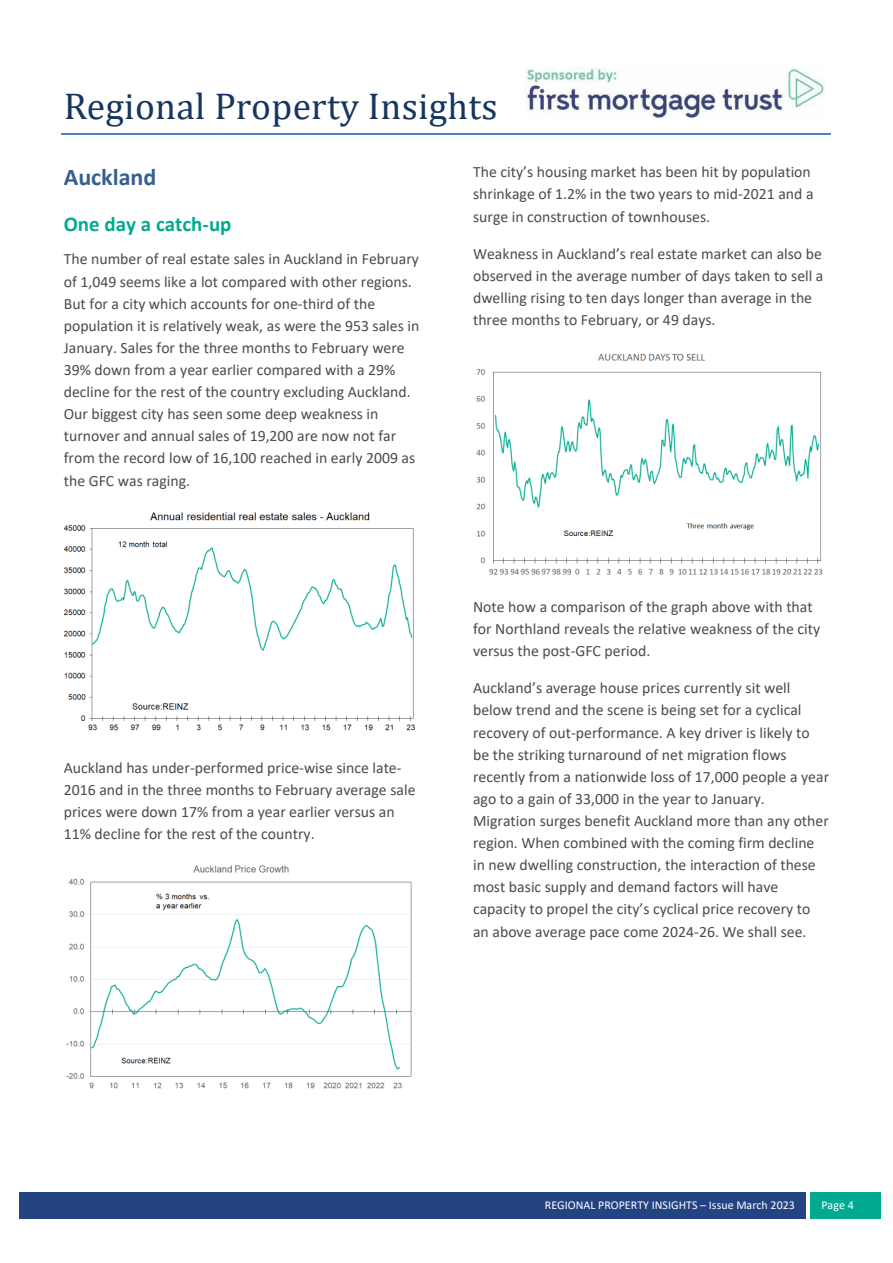
<style>
.page{position:relative;width:893px;height:1263px;background:#fff}
.page>*{position:absolute;margin:0;border:0;box-sizing:border-box;transform-origin:0 0}
.t1{font:37.5px "Cambria";letter-spacing:.01em;color:#17365d}
.t2{font:700 24px "Calibri";color:#365f91}
.t3{font:700 21px "Calibri";color:#00aa91}
.t4{font:15.75px/22px "Calibri";color:#4b4b4d}
.t5{font:12px "Calibri";color:#fff}
</style>
<div class="page">
<hr style="left:62px;top:134px;width:769px;height:1px;background:#4f81bd">
<img style="left:526px;top:67px;width:299px;height:51px">
<div style="left:19px;top:1192px;width:787px;height:27px;background:#244383"></div>
<div style="left:811px;top:1192px;width:70px;height:27px;background:#00aa91"></div>
<img style="left:64px;top:512px;width:352px;height:219px">
<img style="left:66px;top:865px;width:346px;height:224px">
<img style="left:476px;top:353px;width:347px;height:222px">
<h1 class="t1" style="left:64px;top:84px;width:435px">Regional Property Insights</h1>
<h1 class="t2" style="left:64px;top:167px;width:94px">Auckland</h1>
<h2 class="t3" style="left:64px;top:215px;width:169px">One day a catch-up</h2>
<p class="t4" style="left:64px;top:249px;width:357px">The number of real estate sales in Auckland in February of 1,049 seems like a lot compared with other regions.<br>But for a city which accounts for one-third of the population it is relatively weak, as were the 953 sales in January. Sales for the three months to February were 39% down from a year earlier compared with a 29% decline for the rest of the country excluding Auckland.<br>Our biggest city has seen some deep weakness in turnover and annual sales of 19,200 are now not far from the record low of 16,100 reached in early 2009 as the GFC was raging.</p>
<p class="t4" style="left:64px;top:757px;width:353px">Auckland has under-performed price-wise since late-2016 and in the three months to February average sale prices were down 17% from a year earlier versus an 11% decline for the rest of the country.</p>
<p class="t4" style="left:473px;top:162px;width:342px">The city’s housing market has been hit by population shrinkage of 1.2% in the two years to mid-2021 and a surge in construction of townhouses.</p>
<p class="t4" style="left:473px;top:244px;width:352px">Weakness in Auckland’s real estate market can also be observed in the average number of days taken to sell a dwelling rising to ten days longer than average in the three months to February, or 49 days.</p>
<p class="t4" style="left:473px;top:597px;width:349px">Note how a comparison of the graph above with that for Northland reveals the relative weakness of the city versus the post-GFC period.</p>
<p class="t4" style="left:473px;top:678px;width:358px">Auckland’s average house prices currently sit well below trend and the scene is being set for a cyclical recovery of out-performance. A key driver is likely to be the striking turnaround of net migration flows recently from a nationwide loss of 17,000 people a year ago to a gain of 33,000 in the year to January.<br>Migration surges benefit Auckland more than any other region. When combined with the coming firm decline in new dwelling construction, the interaction of these most basic supply and demand factors will have capacity to propel the city’s cyclical price recovery to an above average pace come 2024-26. We shall see.</p>
<p class="t5" style="left:545px;top:1200px;width:252px">REGIONAL PROPERTY INSIGHTS – Issue March 2023</p>
<p class="t5" style="left:821px;top:1200px;width:34px">Page 4</p>
</div>
